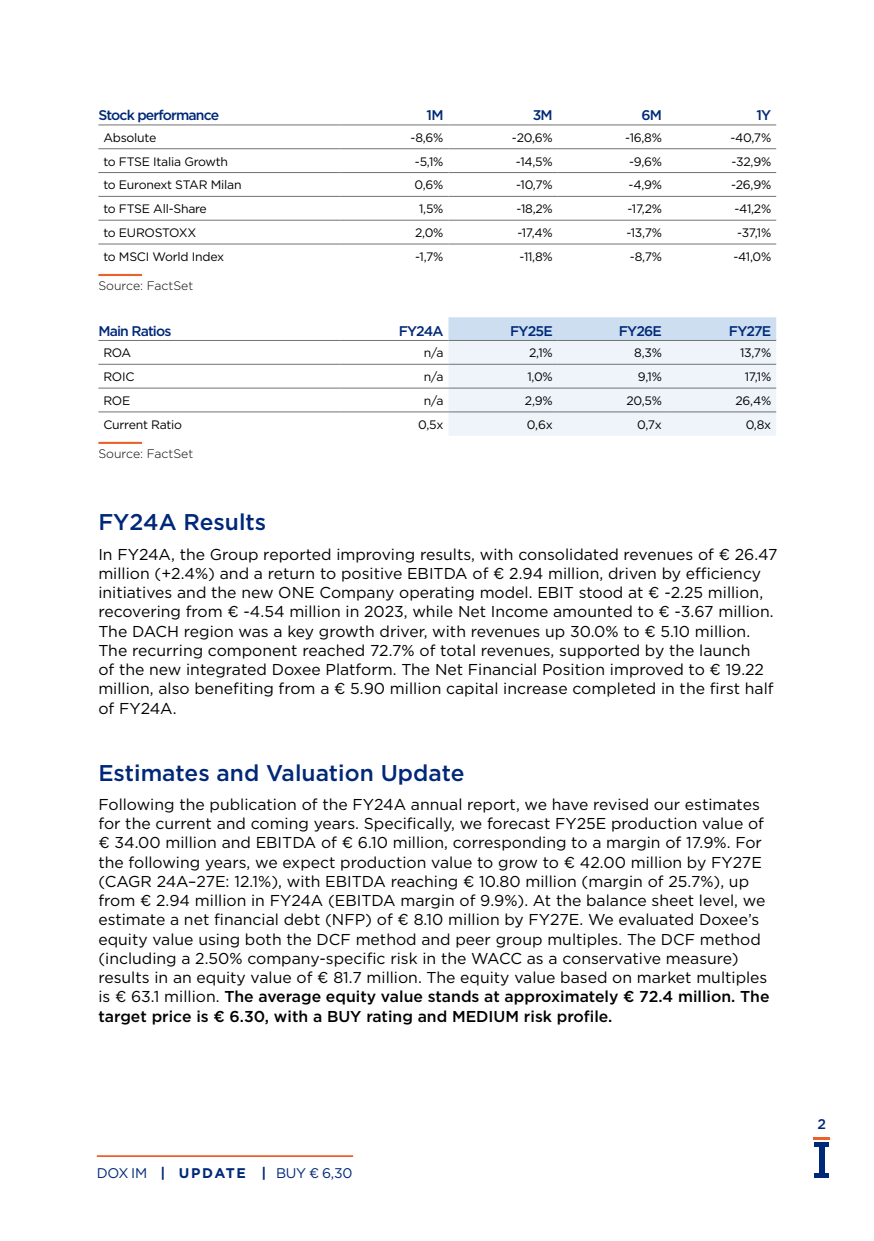
<style>
.page{position:relative;width:874px;height:1241px;background:#fff}
.page>*{position:absolute;margin:0;border:0;box-sizing:border-box;transform-origin:0 0}
.t1{font:500 22.75px "Gotham";color:#002878}
.t2{font:15.75px/19.2px "Gotham";color:#000}
.t3{font:500 14px "Gotham";letter-spacing:-.06em;color:#002878}
.t4{font:14px "Gotham";letter-spacing:-.025em;color:#002878}
.t5{font:12.25px "Gotham";letter-spacing:-.02em;color:#000}
.t6{font:300 12.25px "Gotham";color:#000}
.s1{font-weight:500}
.s2{font-weight:700}
</style>
<div class="page">
<div style="left:818px;top:1145px;width:6px;height:28px;background:#002878"></div>
<div style="left:814px;top:1141px;width:14px;height:5px;background:#002878"></div>
<div style="left:814px;top:1172px;width:14px;height:5px;background:#002878"></div>
<hr style="left:812px;top:1136px;width:17px;height:3px;background:#eb602b">
<hr style="left:97px;top:1154px;width:256px;height:2px;background:#eb602b">
<hr style="left:98px;top:274px;width:44px;height:2px;background:#eb602b">
<hr style="left:98px;top:442px;width:44px;height:2px;background:#eb602b">
<hr style="left:98px;top:124px;width:241px;height:1px;background:#707271">
<hr style="left:339px;top:124px;width:109px;height:1px;background:#707271">
<hr style="left:448px;top:124px;width:109px;height:1px;background:#707271">
<hr style="left:557px;top:124px;width:109px;height:1px;background:#707271">
<hr style="left:666px;top:124px;width:109px;height:1px;background:#707271">
<hr style="left:98px;top:148px;width:241px;height:1px;background:#707271">
<hr style="left:339px;top:148px;width:109px;height:1px;background:#707271">
<hr style="left:448px;top:148px;width:109px;height:1px;background:#707271">
<hr style="left:557px;top:148px;width:109px;height:1px;background:#707271">
<hr style="left:666px;top:148px;width:109px;height:1px;background:#707271">
<hr style="left:98px;top:172px;width:241px;height:1px;background:#707271">
<hr style="left:339px;top:172px;width:109px;height:1px;background:#707271">
<hr style="left:448px;top:172px;width:109px;height:1px;background:#707271">
<hr style="left:557px;top:172px;width:109px;height:1px;background:#707271">
<hr style="left:666px;top:172px;width:109px;height:1px;background:#707271">
<hr style="left:98px;top:196px;width:241px;height:1px;background:#707271">
<hr style="left:339px;top:196px;width:109px;height:1px;background:#707271">
<hr style="left:448px;top:196px;width:109px;height:1px;background:#707271">
<hr style="left:557px;top:196px;width:109px;height:1px;background:#707271">
<hr style="left:666px;top:196px;width:109px;height:1px;background:#707271">
<hr style="left:98px;top:220px;width:241px;height:1px;background:#707271">
<hr style="left:339px;top:220px;width:109px;height:1px;background:#707271">
<hr style="left:448px;top:220px;width:109px;height:1px;background:#707271">
<hr style="left:557px;top:220px;width:109px;height:1px;background:#707271">
<hr style="left:666px;top:220px;width:109px;height:1px;background:#707271">
<hr style="left:98px;top:244px;width:241px;height:1px;background:#707271">
<hr style="left:339px;top:244px;width:109px;height:1px;background:#707271">
<hr style="left:448px;top:244px;width:109px;height:1px;background:#707271">
<hr style="left:557px;top:244px;width:109px;height:1px;background:#707271">
<hr style="left:666px;top:244px;width:109px;height:1px;background:#707271">
<svg style="left:448px;top:317px;width:327px;height:118px;background:#e6eef6"></svg>
<hr style="left:98px;top:340px;width:241px;height:1px;background:#707271">
<hr style="left:339px;top:340px;width:109px;height:1px;background:#707271">
<hr style="left:448px;top:340px;width:109px;height:1px;background:#707271">
<hr style="left:557px;top:340px;width:109px;height:1px;background:#707271">
<hr style="left:666px;top:340px;width:109px;height:1px;background:#707271">
<hr style="left:98px;top:364px;width:241px;height:1px;background:#707271">
<hr style="left:339px;top:364px;width:109px;height:1px;background:#707271">
<hr style="left:448px;top:364px;width:109px;height:1px;background:#707271">
<hr style="left:557px;top:364px;width:109px;height:1px;background:#707271">
<hr style="left:666px;top:364px;width:109px;height:1px;background:#707271">
<hr style="left:98px;top:388px;width:241px;height:1px;background:#707271">
<hr style="left:339px;top:388px;width:109px;height:1px;background:#707271">
<hr style="left:448px;top:388px;width:109px;height:1px;background:#707271">
<hr style="left:557px;top:388px;width:109px;height:1px;background:#707271">
<hr style="left:666px;top:388px;width:109px;height:1px;background:#707271">
<hr style="left:98px;top:411px;width:241px;height:1px;background:#707271">
<hr style="left:339px;top:411px;width:109px;height:1px;background:#707271">
<hr style="left:448px;top:411px;width:109px;height:1px;background:#707271">
<hr style="left:557px;top:411px;width:109px;height:1px;background:#707271">
<hr style="left:666px;top:411px;width:109px;height:1px;background:#707271">
<p class="t3" style="left:98px;top:106px;width:122px">Stock performance</p>
<p class="t3" style="left:426px;top:106px;width:18px">1M</p>
<p class="t3" style="left:532px;top:106px;width:21px">3M</p>
<p class="t3" style="left:641px;top:106px;width:22px">6M</p>
<p class="t3" style="left:756px;top:106px;width:16px">1Y</p>
<p class="t5" style="left:103px;top:129px;width:54px">Absolute</p>
<p class="t5" style="left:410px;top:129px;width:34px">-8,6%</p>
<p class="t5" style="left:511px;top:129px;width:42px">-20,6%</p>
<p class="t5" style="left:625px;top:129px;width:38px">-16,8%</p>
<p class="t5" style="left:730px;top:129px;width:42px">-40,7%</p>
<p class="t5" style="left:103px;top:153px;width:126px">to FTSE Italia Growth</p>
<p class="t5" style="left:415px;top:153px;width:30px">-5,1%</p>
<p class="t5" style="left:515px;top:153px;width:38px">-14,5%</p>
<p class="t5" style="left:628px;top:153px;width:34px">-9,6%</p>
<p class="t5" style="left:731px;top:153px;width:41px">-32,9%</p>
<p class="t5" style="left:103px;top:177px;width:140px">to Euronext STAR Milan</p>
<p class="t5" style="left:414px;top:177px;width:30px">0,6%</p>
<p class="t5" style="left:516px;top:177px;width:38px">-10,7%</p>
<p class="t5" style="left:628px;top:177px;width:35px">-4,9%</p>
<p class="t5" style="left:730px;top:177px;width:42px">-26,9%</p>
<p class="t5" style="left:103px;top:201px;width:105px">to FTSE All-Share</p>
<p class="t5" style="left:419px;top:201px;width:26px">1,5%</p>
<p class="t5" style="left:516px;top:201px;width:38px">-18,2%</p>
<p class="t5" style="left:627px;top:201px;width:36px">-17,2%</p>
<p class="t5" style="left:734px;top:201px;width:38px">-41,2%</p>
<p class="t5" style="left:103px;top:225px;width:94px">to EUROSTOXX</p>
<p class="t5" style="left:415px;top:225px;width:30px">2,0%</p>
<p class="t5" style="left:517px;top:225px;width:37px">-17,4%</p>
<p class="t5" style="left:626px;top:225px;width:37px">-13,7%</p>
<p class="t5" style="left:737px;top:225px;width:35px">-37,1%</p>
<p class="t5" style="left:103px;top:248px;width:122px">to MSCI World Index</p>
<p class="t5" style="left:415px;top:248px;width:30px">-1,7%</p>
<p class="t5" style="left:519px;top:248px;width:35px">-11,8%</p>
<p class="t5" style="left:629px;top:248px;width:34px">-8,7%</p>
<p class="t5" style="left:733px;top:248px;width:39px">-41,0%</p>
<p class="t6" style="left:98px;top:278px;width:96px">Source: FactSet</p>
<p class="t3" style="left:98px;top:321px;width:75px">Main Ratios</p>
<p class="t3" style="left:398px;top:321px;width:46px">FY24A</p>
<p class="t3" style="left:510px;top:321px;width:44px">FY25E</p>
<p class="t3" style="left:618px;top:321px;width:44px">FY26E</p>
<p class="t3" style="left:728px;top:321px;width:44px">FY27E</p>
<p class="t5" style="left:103px;top:345px;width:29px">ROA</p>
<p class="t5" style="left:423px;top:345px;width:21px">n/a</p>
<p class="t5" style="left:529px;top:345px;width:25px">2,1%</p>
<p class="t5" style="left:634px;top:345px;width:29px">8,3%</p>
<p class="t5" style="left:739px;top:345px;width:33px">13,7%</p>
<p class="t5" style="left:103px;top:369px;width:33px">ROIC</p>
<p class="t5" style="left:423px;top:369px;width:21px">n/a</p>
<p class="t5" style="left:527px;top:369px;width:27px">1,0%</p>
<p class="t5" style="left:637px;top:369px;width:26px">9,1%</p>
<p class="t5" style="left:744px;top:369px;width:28px">17,1%</p>
<p class="t5" style="left:103px;top:392px;width:28px">ROE</p>
<p class="t5" style="left:423px;top:392px;width:21px">n/a</p>
<p class="t5" style="left:524px;top:392px;width:29px">2,9%</p>
<p class="t5" style="left:626px;top:392px;width:37px">20,5%</p>
<p class="t5" style="left:735px;top:392px;width:37px">26,4%</p>
<p class="t5" style="left:103px;top:416px;width:80px">Current Ratio</p>
<p class="t5" style="left:418px;top:416px;width:27px">0,5x</p>
<p class="t5" style="left:526px;top:416px;width:27px">0,6x</p>
<p class="t5" style="left:636px;top:416px;width:26px">0,7x</p>
<p class="t5" style="left:745px;top:416px;width:27px">0,8x</p>
<p class="t6" style="left:98px;top:446px;width:96px">Source: FactSet</p>
<h1 class="t1" style="left:98px;top:507px;width:169px">FY24A Results</h1>
<p class="t2" style="left:98px;top:544px;width:680px">In FY24A, the Group reported improving results, with consolidated revenues of € 26.47 million (+2.4%) and a return to positive EBITDA of € 2.94 million, driven by efficiency initiatives and the new ONE Company operating model. EBIT stood at € -2.25 million, recovering from € -4.54 million in 2023, while Net Income amounted to € -3.67 million.<br>The DACH region was a key growth driver, with revenues up 30.0% to € 5.10 million.<br>The recurring component reached 72.7% of total revenues, supported by the launch<br>of the new integrated Doxee Platform. The Net Financial Position improved to € 19.22 million, also benefiting from a € 5.90 million capital increase completed in the first half of FY24A.</p>
<h1 class="t1" style="left:98px;top:757px;width:367px">Estimates and Valuation Update</h1>
<p class="t2" style="left:98px;top:794px;width:672px">Following the publication of the FY24A annual report, we have revised our estimates for the current and coming years. Specifically, we forecast FY25E production value of € 34.00 million and EBITDA of € 6.10 million, corresponding to a margin of 17.9%. For the following years, we expect production value to grow to € 42.00 million by FY27E (CAGR 24A–27E: 12.1%), with EBITDA reaching € 10.80 million (margin of 25.7%), up from € 2.94 million in FY24A (EBITDA margin of 9.9%). At the balance sheet level, we estimate a net financial debt (NFP) of € 8.10 million by FY27E. We evaluated Doxee’s equity value using both the DCF method and peer group multiples. The DCF method (including a 2.50% company-specific risk in the WACC as a conservative measure) results in an equity value of € 81.7 million. The equity value based on market multiples is € 63.1 million. <span class="s1">The average equity value stands at approximately € 72.4 million. The target price is € 6.30, with a BUY rating and MEDIUM risk profile.</span></p>
<p class="t4" style="left:97px;top:1163px;width:257px">DOX IM <span class="s2">| UPDATE |</span> BUY € 6,30</p>
<p class="t3" style="left:817px;top:1114px;width:10px">2</p>
</div>
